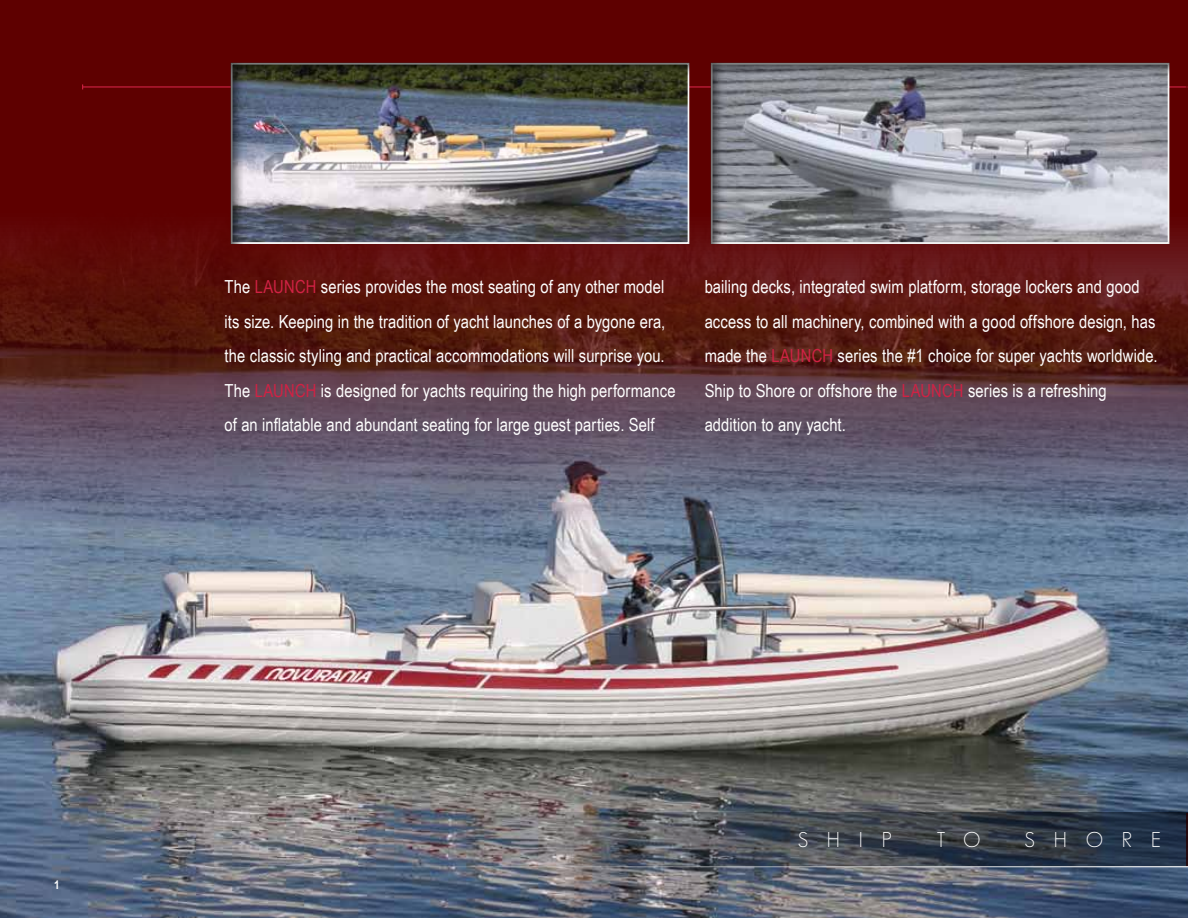
<style>
.page{position:relative;width:1188px;height:918px;background:#5e0000}
.page>*{position:absolute;margin:0;border:0;box-sizing:border-box;transform-origin:0 0}
.t1{font:21px "Sans Serif FLF";letter-spacing:.905em;color:#fff}
.t2{font:18px/34.5px "Arial Narrow";letter-spacing:.005em;color:#fff}
.t3{font:700 12px "Arial Narrow";color:#fff}
.s1{color:#d02244}
</style>
<div class="page">
<img style="left:0;top:232px;width:1188px;height:686px">
<hr style="left:83px;top:86px;width:1105px;height:2px;background:#d02244">
<div style="left:229px;top:61px;width:462px;height:184px;background:#000;opacity:.65"></div>
<div style="left:710px;top:60px;width:462px;height:185px;background:#000;opacity:.65"></div>
<svg style="left:439px;top:813px;width:749px;height:53px;background:#4b5059"></svg>
<hr style="left:330px;top:866px;width:858px;height:1px;background:#fff">
<p class="t3" style="left:54px;top:876px;width:7px">1</p>
<p class="t2" style="left:225px;top:269px;width:452px">The <span class="s1">LAUNCH</span> series provides the most seating of any other model its size. Keeping in the tradition of yacht launches of a bygone era, the classic styling and practical accommodations will surprise you.<br>The <span class="s1">LAUNCH</span> is designed for yachts requiring the high performance of an inflatable and abundant seating for large guest parties. Self</p>
<p class="t2" style="left:705px;top:269px;width:454px">bailing decks, integrated swim platform, storage lockers and good access to all machinery, combined with a good offshore design, has made the <span class="s1">LAUNCH</span> series the #1 choice for super yachts worldwide.<br>Ship to Shore or offshore the <span class="s1">LAUNCH</span> series is a refreshing addition to any yacht.</p>
<p class="t1" style="left:798px;top:828px;width:96px">SHIP</p>
<p class="t1" style="left:936px;top:828px;width:46px">T O</p>
<p class="t1" style="left:1025px;top:828px;width:138px">SHORE</p>
</div>
